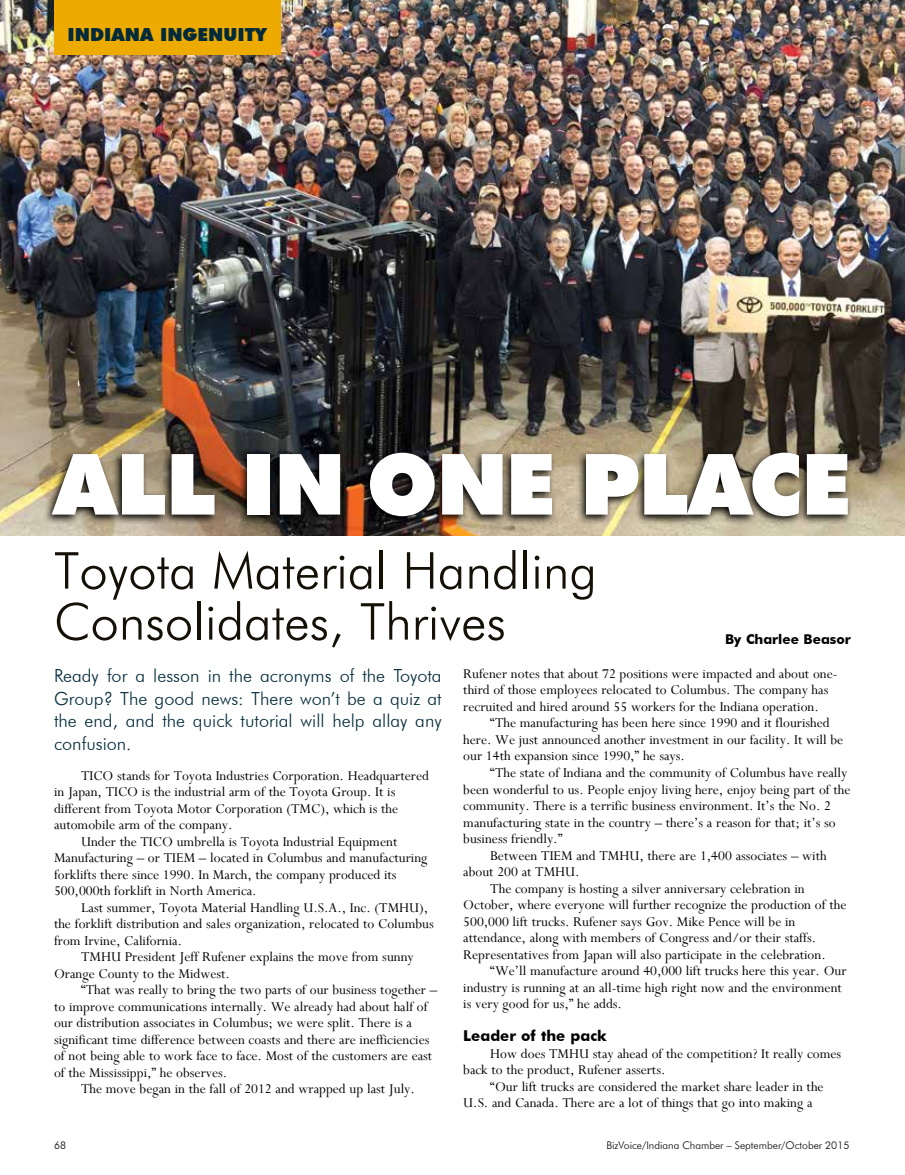
<style>
.page{position:relative;width:905px;height:1175px;background:#fff}
.page>*{position:absolute;margin:0;border:0;box-sizing:border-box;transform-origin:0 0}
.t1{font:900 84.6px "Futura BT";letter-spacing:-.02em;color:#fff}
.t2{font:300 50.85px/51px "Futura BT";color:#141006}
.t3{font:300 18px/22.5px "Futura BT";color:#022a3a;text-align:justify}
.t4{font:900 18px "Futura BT";color:#022a3a}
.t5{font:15px/16.5px "Perpetua";color:#000}
.t6{font:700 15px "Futura BT";color:#000}
.t7{font:700 13.5px "Futura BT";color:#000}
.t8{font:300 10.5px "Futura BT";color:#000}
</style>
<div class="page">
<img style="left:0;top:0;width:904px;height:535px">
<div style="left:54px;top:0;width:226px;height:54px;background:#edaa00"></div>
<svg style="left:42px;top:448px;width:811px;height:78px;background:#4d4336"></svg>
<p class="t4" style="left:68px;top:23px;width:201px">INDIANA INGENUITY</p>
<h1 class="t1" style="left:54px;top:433px;width:798px">ALL IN ONE PLACE</h1>
<h2 class="t2" style="left:54px;top:544px;width:544px">Toyota Material Handling<br>Consolidates, Thrives</h2>
<p class="t7" style="left:725px;top:631px;width:127px">By Charlee Beasor</p>
<p class="t3" style="left:54px;top:664px;width:389px">Ready for a lesson in the acronyms of the Toyota Group? The good news: There won’t be a quiz at the end, and the quick tutorial will help allay any confusion.</p>
<p class="t5" style="left:81px;top:767px;width:349px">TICO stands for Toyota Industries Corporation. Headquartered</p>
<p class="t5" style="left:54px;top:783px;width:343px">in Japan, TICO is the industrial arm of the Toyota Group. It is</p>
<p class="t5" style="left:54px;top:800px;width:346px">different from Toyota Motor Corporation (TMC), which is the</p>
<p class="t5" style="left:54px;top:816px;width:180px">automobile arm of the company.</p>
<p class="t5" style="left:81px;top:833px;width:318px">Under the TICO umbrella is Toyota Industrial Equipment</p>
<p class="t5" style="left:54px;top:849px;width:375px">Manufacturing – or TIEM – located in Columbus and manufacturing</p>
<p class="t5" style="left:54px;top:866px;width:344px">forklifts there since 1990. In March, the company produced its</p>
<p class="t5" style="left:54px;top:882px;width:204px">500,000th forklift in North America.</p>
<p class="t5" style="left:81px;top:899px;width:349px">Last summer, Toyota Material Handling U.S.A., Inc. (TMHU),</p>
<p class="t5" style="left:54px;top:915px;width:381px">the forklift distribution and sales organization, relocated to Columbus</p>
<p class="t5" style="left:54px;top:932px;width:130px">from Irvine, California.</p>
<p class="t5" style="left:81px;top:948px;width:334px">TMHU President Jeff Rufener explains the move from sunny</p>
<p class="t5" style="left:54px;top:965px;width:177px">Orange County to the Midwest.</p>
<p class="t5" style="left:81px;top:981px;width:358px">“That was really to bring the two parts of our business together –</p>
<p class="t5" style="left:54px;top:998px;width:375px">to improve communications internally. We already had about half of</p>
<p class="t5" style="left:54px;top:1014px;width:359px">our distribution associates in Columbus; we were split. There is a</p>
<p class="t5" style="left:54px;top:1031px;width:377px">significant time difference between coasts and there are inefficiencies</p>
<p class="t5" style="left:54px;top:1047px;width:380px">of not being able to work face to face. Most of the customers are east</p>
<p class="t5" style="left:54px;top:1064px;width:175px">of the Mississippi,” he observes.</p>
<p class="t5" style="left:81px;top:1080px;width:335px">The move began in the fall of 2012 and wrapped up last July.</p>
<p class="t5" style="left:463px;top:665px;width:376px">Rufener notes that about 72 positions were impacted and about one&shy;third of those employees relocated to Columbus. The company has recruited and hired around 55 workers for the Indiana operation.</p>
<p class="t5" style="left:463px;top:714px;width:381px;text-indent:27px">“The manufacturing has been here since 1990 and it flourished here. We just announced another investment in our facility. It will be our 14th expansion since 1990,” he says.</p>
<p class="t5" style="left:490px;top:764px;width:358px">“The state of Indiana and the community of Columbus have really</p>
<p class="t5" style="left:463px;top:780px;width:389px">been wonderful to us. People enjoy living here, enjoy being part of the</p>
<p class="t5" style="left:463px;top:797px;width:369px">community. There is a terrific business environment. It’s the No. 2</p>
<p class="t5" style="left:463px;top:813px;width:374px">manufacturing state in the country – there’s a reason for that; it’s so</p>
<p class="t5" style="left:463px;top:830px;width:101px">business friendly.”</p>
<p class="t5" style="left:490px;top:846px;width:338px">Between TIEM and TMHU, there are 1,400 associates – with</p>
<p class="t5" style="left:463px;top:863px;width:118px">about 200 at TMHU.</p>
<p class="t5" style="left:490px;top:879px;width:316px">The company is hosting a silver anniversary celebration in</p>
<p class="t5" style="left:463px;top:896px;width:384px">October, where everyone will further recognize the production of the</p>
<p class="t5" style="left:463px;top:912px;width:333px">500,000 lift trucks. Rufener says Gov. Mike Pence will be in</p>
<p class="t5" style="left:463px;top:929px;width:354px">attendance, along with members of Congress and/or their staffs.</p>
<p class="t5" style="left:463px;top:945px;width:364px">Representatives from Japan will also participate in the celebration.</p>
<p class="t5" style="left:490px;top:962px;width:358px">“We’ll manufacture around 40,000 lift trucks here this year. Our</p>
<p class="t5" style="left:463px;top:978px;width:380px">industry is running at an all-time high right now and the environment</p>
<p class="t5" style="left:463px;top:995px;width:160px">is very good for us,” he adds.</p>
<p class="t6" style="left:463px;top:1026px;width:145px">Leader of the pack</p>
<p class="t5" style="left:463px;top:1044px;width:379px;text-indent:27px">How does TMHU stay ahead of the competition? It really comes back to the product, Rufener asserts.</p>
<p class="t5" style="left:463px;top:1077px;width:362px;text-indent:27px">“Our lift trucks are considered the market share leader in the<br>U.S. and Canada. There are a lot of things that go into making a</p>
<p class="t8" style="left:54px;top:1139px;width:14px">68</p>
<p class="t8" style="left:606px;top:1139px;width:244px">BizVoice/Indiana Chamber – September/October 2015</p>
</div>
